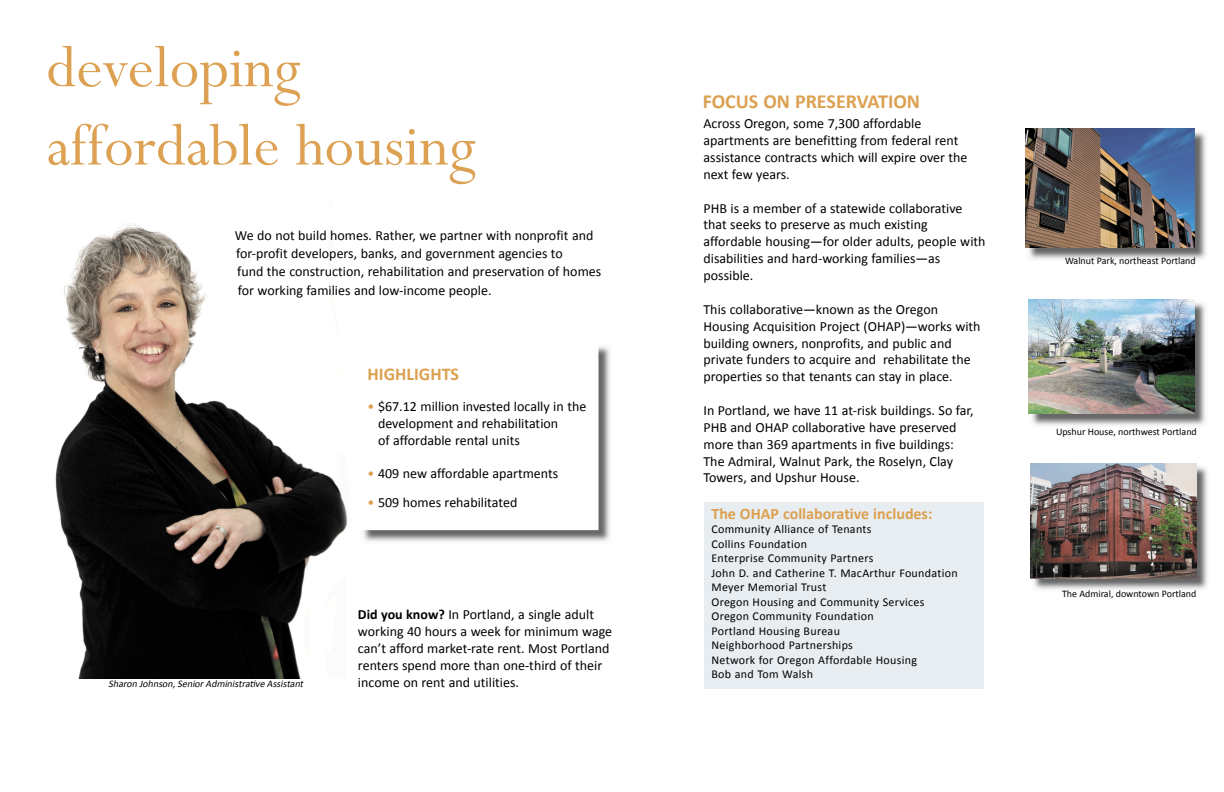
<style>
.page{position:relative;width:1224px;height:792px;background:#fff}
.page>*{position:absolute;margin:0;border:0;box-sizing:border-box;transform-origin:0 0}
.t1{font:65px/78.3px "Perpetua";color:#dca152}
.t2{font:700 20px "Calibri";color:#dca152}
.t3{font:700 18px "Calibri";color:#dca050}
.t4{font:700 16px "Calibri";color:#dca050}
.t5{font:14px/16.9px "Calibri";color:#000}
.t6{font:12px/14.5px "Calibri";letter-spacing:.025em;color:#000}
.t7{font:10px "Calibri";color:#000}
.t8{font:italic 10px "Calibri";color:#000}
.s1{color:#dca152}
.s2{font-weight:700}
</style>
<div class="page">
<img style="left:55px;top:223px;width:293px;height:455px">
<img style="left:1032px;top:300px;width:174px;height:126px">
<img style="left:1029px;top:299px;width:165px;height:115px">
<div style="left:704px;top:502px;width:280px;height:186px;background:#e8edf1"></div>
<img style="left:1029px;top:131px;width:177px;height:128px">
<img style="left:1026px;top:128px;width:169px;height:120px">
<img style="left:1031px;top:465px;width:177px;height:125px">
<img style="left:1030px;top:464px;width:166px;height:114px">
<img style="left:363px;top:346px;width:247px;height:196px">
<div style="left:360px;top:344px;width:238px;height:186px;background:#fff"></div>
<div style="left:360px;top:344px;width:239px;height:186px;border:1px solid #fff"></div>
<h1 class="t1" style="left:47px;top:31px;width:431px">developing affordable housing</h1>
<p class="t5" style="left:235px;top:227px;width:368px;line-height:18.4px">We do not build homes. Rather, we partner with nonprofit and for‐profit developers, banks, and government agencies to<br>fund the construction, rehabilitation and preservation of homes</p>
<p class="t5" style="left:238px;top:283px;width:255px">for working families and low‐income people.</p>
<p class="t8" style="left:109px;top:680px;width:198px">Sharon Johnson,Senior Administra&lt;ve Assistant</p>
<p class="t3" style="left:368px;top:366px;width:93px">HIGHLIGHTS</p>
<p class="t5" style="left:378px;top:399px;width:210px;text-indent:-10px"><span class="s1">•</span> $67.12 million invested locally in the development and rehabilitation<br>of affordable rental units</p>
<p class="t5" style="left:368px;top:467px;width:192px"><span class="s1">•</span> 409 new affordable apartments</p>
<p class="t5" style="left:368px;top:495px;width:151px"><span class="s1">•</span> 509 homes rehabilitated</p>
<p class="t5" style="left:358px;top:608px;width:256px"><span class="s2">Did you know?</span> In Portland, a single adult working 40 hours a week for minimum wage can’t afford market‐rate rent. Most Portland renters spend more than one‐third of their income on rent and utilities.</p>
<h2 class="t2" style="left:703px;top:93px;width:219px">FOCUS ON PRESERVATION</h2>
<p class="t5" style="left:704px;top:116px;width:266px">Across Oregon, some 7,300 affordable apartments are benefitting from federal rent assistance contracts which will expire over the next few years.</p>
<p class="t5" style="left:704px;top:201px;width:284px">PHB is a member of a statewide collaborative that seeks to preserve as much existing affordable housing—for older adults, people with disabilities and hard‐working families—as possible.</p>
<p class="t5" style="left:704px;top:302px;width:279px">This collaborative—known as the Oregon Housing Acquisition Project (OHAP)—works with building owners, nonprofits, and public and private funders to acquire and rehabilitate the properties so that tenants can stay in place.</p>
<p class="t5" style="left:704px;top:403px;width:272px">In Portland, we have 11 at‐risk buildings. So far, PHB and OHAP collaborative have preserved more than 369 apartments in five buildings:<br>The Admiral, Walnut Park, the Roselyn, Clay Towers, and Upshur House.</p>
<p class="t4" style="left:711px;top:507px;width:223px">The OHAP collaborative includes:</p>
<p class="t6" style="left:711px;top:523px;width:248px">Community Alliance of Tenants<br>Collins Foundation<br>Enterprise Community Partners<br>John D. and Catherine T. MacArthur Foundation<br>Meyer Memorial Trust<br>Oregon Housing and Community Services<br>Oregon Community Foundation<br>Portland Housing Bureau<br>Neighborhood Partnerships<br>Network for Oregon Affordable Housing<br>Bob and Tom Walsh</p>
<p class="t7" style="left:1065px;top:256px;width:132px">Walnut Park, northeast Portland</p>
<p class="t7" style="left:1056px;top:427px;width:142px">Upshur House, northwest Portland</p>
<p class="t7" style="left:1062px;top:589px;width:136px">The Admiral, downtown Portland</p>
</div>
